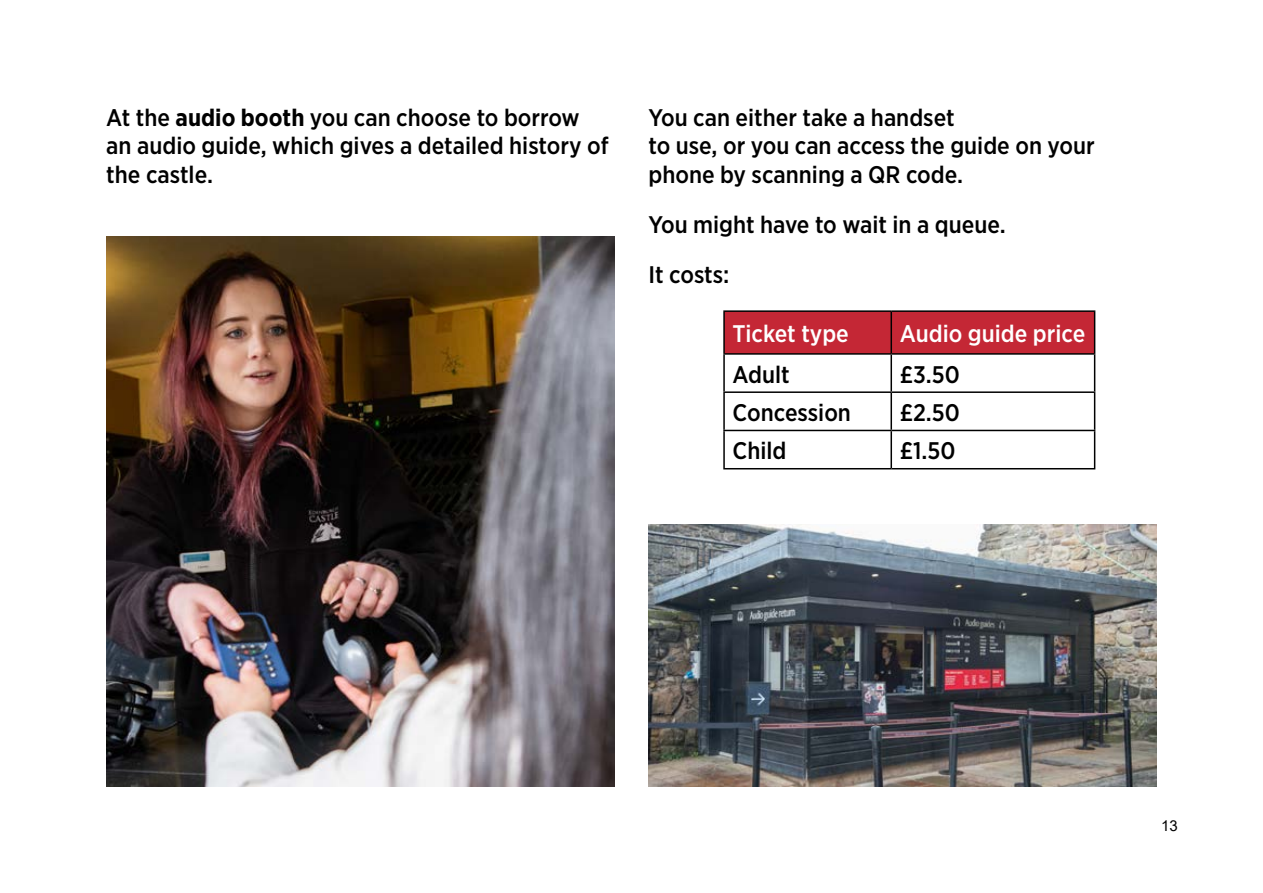
<style>
.page{position:relative;width:1263px;height:893px;background:#fff}
.page>*{position:absolute;margin:0;border:0;box-sizing:border-box;transform-origin:0 0}
.body{font:500 24px/28.8px "Gotham Narrow";color:#000}
.t1{font:500 24px "Gotham Narrow";color:#fff}
.t2{font:15px "Arial";color:#000}
.s1{font-weight:700}
</style>
<div class="page">
<img style="left:106px;top:236px;width:508px;height:551px">
<img style="left:648px;top:524px;width:509px;height:263px">
<div style="left:725px;top:312px;width:369px;height:41px;background:#c42735"></div>
<hr style="left:723px;top:310px;width:168px;height:2px;background:#000">
<hr style="left:723px;top:312px;width:2px;height:41px;background:#000">
<hr style="left:891px;top:310px;width:204px;height:2px;background:#000">
<hr style="left:890px;top:312px;width:2px;height:41px;background:#000">
<hr style="left:1094px;top:312px;width:1px;height:41px;background:#000">
<hr style="left:723px;top:353px;width:168px;height:2px;background:#000">
<hr style="left:723px;top:355px;width:2px;height:36px;background:#000">
<hr style="left:891px;top:353px;width:204px;height:2px;background:#000">
<hr style="left:890px;top:355px;width:2px;height:36px;background:#000">
<hr style="left:1094px;top:355px;width:1px;height:36px;background:#000">
<hr style="left:723px;top:391px;width:168px;height:2px;background:#000">
<hr style="left:723px;top:393px;width:2px;height:37px;background:#000">
<hr style="left:891px;top:391px;width:204px;height:2px;background:#000">
<hr style="left:890px;top:393px;width:2px;height:37px;background:#000">
<hr style="left:1094px;top:393px;width:1px;height:37px;background:#000">
<hr style="left:723px;top:430px;width:168px;height:1px;background:#000">
<hr style="left:723px;top:431px;width:2px;height:37px;background:#000">
<hr style="left:891px;top:430px;width:204px;height:1px;background:#000">
<hr style="left:890px;top:431px;width:2px;height:37px;background:#000">
<hr style="left:1094px;top:431px;width:1px;height:37px;background:#000">
<hr style="left:723px;top:468px;width:168px;height:1px;background:#000">
<hr style="left:891px;top:468px;width:204px;height:1px;background:#000">
<p class="body" style="left:106px;top:102px;width:504px">At the <span class="s1">audio booth</span> you can choose to borrow an audio guide, which gives a detailed history of the castle.</p>
<p class="body" style="left:648px;top:102px;width:448px">You can either take a handset<br>to use, or you can access the guide on your phone by scanning a QR code.</p>
<p class="body" style="left:648px;top:210px;width:359px">You might have to wait in a queue.</p>
<p class="body" style="left:648px;top:260px;width:82px">It costs:</p>
<p class="t1" style="left:732px;top:318px;width:118px">Ticket type</p>
<p class="t1" style="left:900px;top:318px;width:187px">Audio guide price</p>
<p class="body" style="left:732px;top:359px;width:59px">Adult</p>
<p class="body" style="left:900px;top:359px;width:62px">£3.50</p>
<p class="body" style="left:732px;top:398px;width:120px">Concession</p>
<p class="body" style="left:900px;top:398px;width:62px">£2.50</p>
<p class="body" style="left:732px;top:436px;width:55px">Child</p>
<p class="body" style="left:900px;top:436px;width:57px">£1.50</p>
<p class="t2" style="left:1161px;top:815px;width:18px">13</p>
</div>
